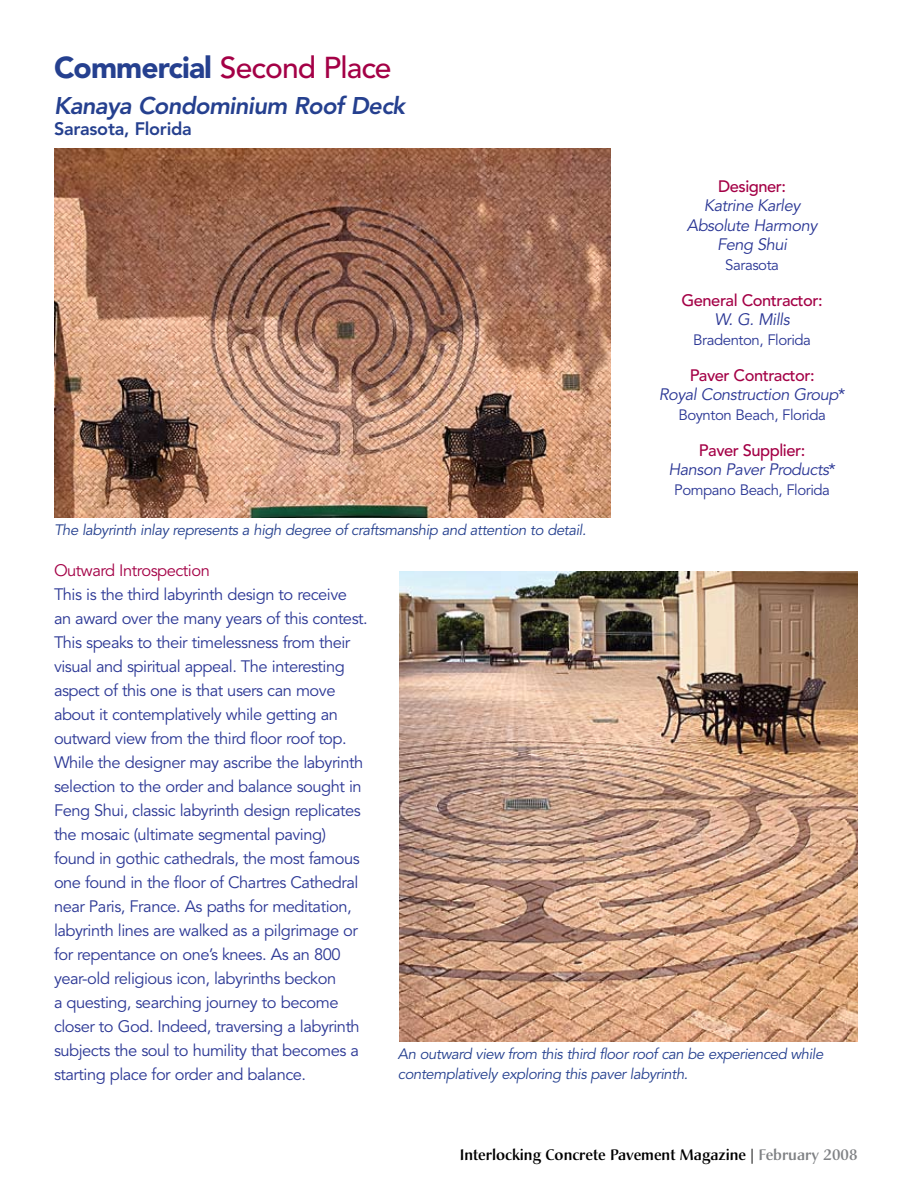
<style>
.page{position:relative;width:918px;height:1188px;background:#fff}
.page>*{position:absolute;margin:0;border:0;box-sizing:border-box;transform-origin:0 0}
.t1{font:500 30px "Avenir";letter-spacing:-.03em;color:#a40046}
.t2{font:italic 800 24px "Avenir";letter-spacing:-.03em;color:#25408f}
.t3{font:800 18px "Avenir";letter-spacing:-.015em;color:#25408f}
.t4{font:16.5px/24px "Avenir";letter-spacing:-.03em;color:#2b3795}
.t5{font:italic 16.5px/19.5px "Avenir";letter-spacing:-.03em;color:#2b3795;text-align:center}
.t6{font:500 16.5px "Avenir";letter-spacing:-.03em;color:#a40046}
.t7{font:16.5px "Avenir";letter-spacing:-.03em;color:#a40046}
.t8{font:italic 15px/19.5px "Avenir";letter-spacing:-.03em;color:#25408f}
.t9{font:15px "Avenir";letter-spacing:-.03em;color:#2b3795}
.t10{font:500 15px "Christiana";color:#000}
.s1{font-weight:900;color:#25408f}
.s2{font-weight:500;font-style:normal;color:#a40046}
.s3{font-style:normal}
.s4{color:#808285}
</style>
<div class="page">
<img style="left:54px;top:148px;width:557px;height:370px">
<img style="left:399px;top:571px;width:459px;height:471px">
<h1 class="t1" style="left:54px;top:50px;width:339px"><span class="s1">Commercial</span> Second Place</h1>
<h2 class="t2" style="left:54px;top:92px;width:353px">Kanaya Condominium Roof Deck</h2>
<p class="t3" style="left:54px;top:119px;width:139px">Sarasota, Florida</p>
<p class="t8" style="left:54px;top:521px;width:534px">The labyrinth inlay represents a high degree of craftsmanship and attention to detail.</p>
<p class="t6" style="left:718px;top:176px;width:69px">Designer:</p>
<p class="t5" style="left:687px;top:196px;width:132px">Katrine Karley<br>Absolute Harmony<br>Feng Shui</p>
<p class="t9" style="left:725px;top:256px;width:55px">Sarasota</p>
<p class="t6" style="left:682px;top:290px;width:143px">General Contractor:</p>
<p class="t5" style="left:715px;top:310px;width:77px">W. G. Mills</p>
<p class="t9" style="left:693px;top:331px;width:119px">Bradenton, Florida</p>
<p class="t5" style="left:659px;top:366px;width:188px"><span class="s2">Paver Contractor:<br></span>Royal Construction Group<span class="s3">*</span></p>
<p class="t9" style="left:678px;top:406px;width:149px">Boynton Beach, Florida</p>
<p class="t5" style="left:668px;top:441px;width:169px"><span class="s2">Paver Supplier:<br></span>Hanson Paver Products<span class="s3">*</span></p>
<p class="t9" style="left:674px;top:481px;width:157px">Pompano Beach, Florida</p>
<p class="t7" style="left:54px;top:561px;width:157px">Outward Introspection</p>
<p class="t4" style="left:54px;top:583px;width:315px">This is the third labyrinth design to receive an award over the many years of this contest.<br>This speaks to their timelessness from their visual and spiritual appeal. The interesting aspect of this one is that users can move about it contemplatively while getting an outward view from the third floor roof top.<br>While the designer may ascribe the labyrinth selection to the order and balance sought in Feng Shui, classic labyrinth design replicates the mosaic (ultimate segmental paving) found in gothic cathedrals, the most famous one found in the floor of Chartres Cathedral near Paris, France. As paths for meditation, labyrinth lines are walked as a pilgrimage or for repentance on one’s knees. As an 800 year-old religious icon, labyrinths beckon<br>a questing, searching journey to become closer to God. Indeed, traversing a labyrinth subjects the soul to humility that becomes a starting place for order and balance.</p>
<p class="t8" style="left:398px;top:1045px;width:427px">An outward view from this third floor roof can be experienced while contemplatively exploring this paver labyrinth.</p>
<p class="t10" style="left:460px;top:1146px;width:399px">Interlocking Concrete Pavement Magazine | <span class="s4">February 2008</span></p>
</div>
